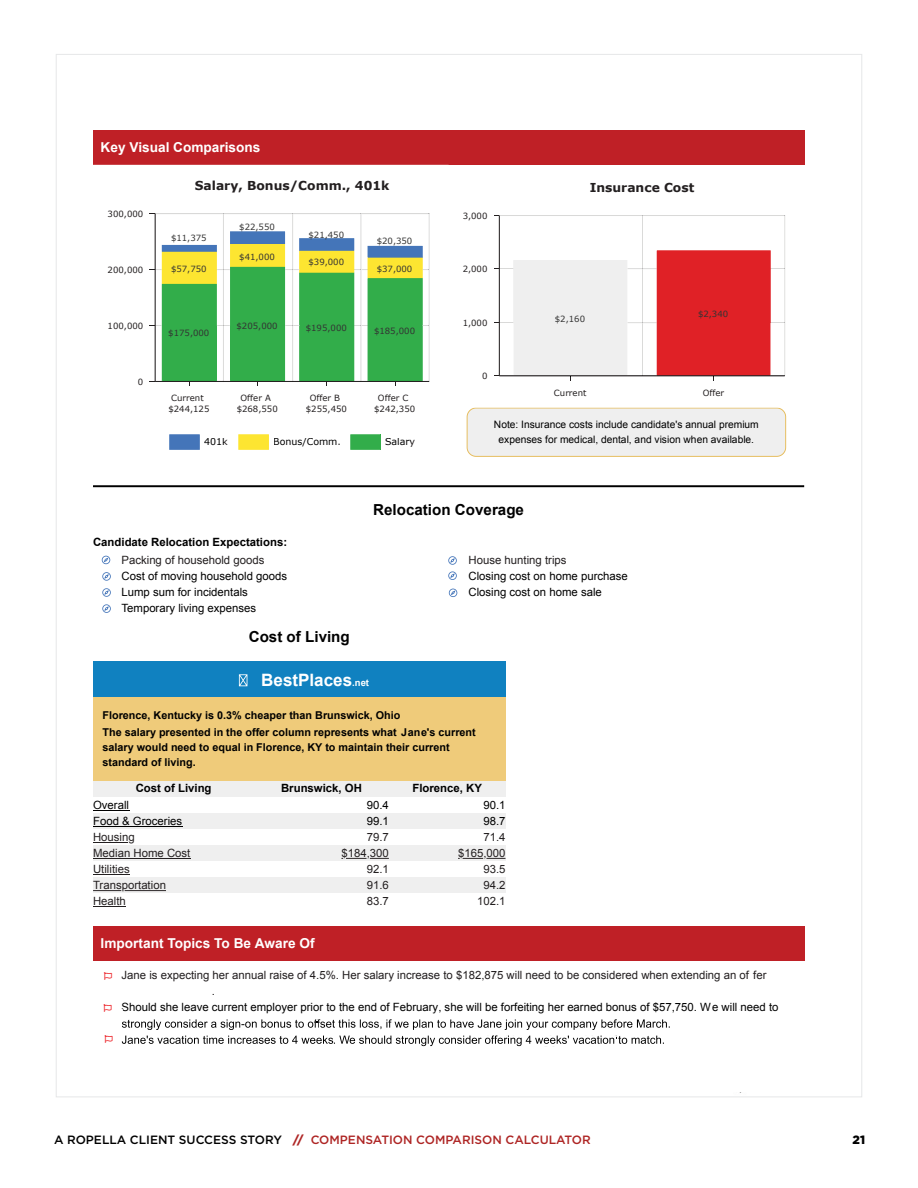
<style>
.page{position:relative;width:918px;height:1188px;background:#fff}
.page>*{position:absolute;margin:0;border:0;box-sizing:border-box;transform-origin:0 0}
.t1{font:700 17.1px "Arial";color:#fff}
.t2{font:700 15.15px "Arial";color:#000}
.t3{font:700 13.65px "Arial";color:#fff}
.t4{font:700 12.3px "Verdana";color:#231f20}
.t5{font:500 12px "Gotham";color:#ae2524}
.t6{font:900 12px "Gotham";color:#000}
.t7{font:11.4px/16px "Arial";color:#000}
.t8{font:11.4px/16px "Arial";color:#231f20}
.t9{font:700 11.4px "Arial";color:#000}
.t10{font:700 10.8px/17.1px "Arial";color:#000}
.t11{font:10.2px/14.2px "Arial";color:#000;text-align:center}
.t12{font:9.45px "Verdana";color:#231f20}
.t13{font:8.55px/10.5px "Verdana";color:#231f20;text-align:center}
.t14{font:8.55px "Verdana";color:#333}
.s1{font-size:9.45px}
.s2{color:#000}
.s3{font-weight:900}
</style>
<div class="page">
<div style="left:93px;top:131px;width:711px;height:34px;background:#bf2026"></div>
<div style="left:93px;top:485px;width:711px;height:2px;border:1px solid #000"></div>
<div style="left:93px;top:926px;width:711px;height:34px;background:#bf2026"></div>
<div style="left:93px;top:662px;width:413px;height:36px;background:#1081c0"></div>
<div style="left:93px;top:698px;width:413px;height:83px;background:#efcb7a"></div>
<div style="left:93px;top:781px;width:161px;height:16px;background:#efefef"></div>
<div style="left:254px;top:781px;width:135px;height:16px;background:#efefef"></div>
<div style="left:389px;top:781px;width:117px;height:16px;background:#efefef"></div>
<div style="left:93px;top:813px;width:161px;height:16px;background:#efefef"></div>
<div style="left:254px;top:813px;width:135px;height:16px;background:#efefef"></div>
<div style="left:389px;top:813px;width:117px;height:16px;background:#efefef"></div>
<div style="left:93px;top:846px;width:161px;height:16px;background:#efefef"></div>
<div style="left:254px;top:846px;width:135px;height:16px;background:#efefef"></div>
<div style="left:389px;top:846px;width:117px;height:16px;background:#efefef"></div>
<div style="left:93px;top:878px;width:161px;height:16px;background:#efefef"></div>
<div style="left:254px;top:878px;width:135px;height:16px;background:#efefef"></div>
<div style="left:389px;top:878px;width:117px;height:16px;background:#efefef"></div>
<svg style="left:239px;top:674px;width:8px;height:12px"></svg>
<hr style="left:93px;top:810px;width:36px;height:1px;background:#000">
<hr style="left:93px;top:826px;width:89px;height:1px;background:#000">
<hr style="left:93px;top:842px;width:35px;height:1px;background:#231f20">
<hr style="left:93px;top:858px;width:97px;height:1px;background:#231f20">
<svg style="left:341px;top:858px;width:48px;height:1px"></svg>
<svg style="left:458px;top:858px;width:48px;height:1px"></svg>
<hr style="left:93px;top:874px;width:37px;height:1px;background:#231f20">
<hr style="left:125px;top:890px;width:41px;height:1px;background:#231f20">
<svg style="left:93px;top:890px;width:28px;height:1px"></svg>
<hr style="left:93px;top:906px;width:33px;height:1px;background:#231f20">
<svg style="left:149px;top:213px;width:281px;height:173px"></svg>
<hr style="left:155px;top:381px;width:274px;height:1px;background:#231f20">
<hr style="left:155px;top:214px;width:1px;height:167px;background:#231f20">
<svg style="left:169px;top:434px;width:212px;height:16px"></svg>
<svg style="left:467px;top:408px;width:319px;height:49px"></svg>
<svg style="left:494px;top:215px;width:291px;height:166px"></svg>
<hr style="left:499px;top:375px;width:286px;height:1px;background:#231f20">
<hr style="left:499px;top:216px;width:1px;height:160px;background:#231f20">
<img style="left:122px;top:1021px;width:548px;height:9px">
<img style="left:127px;top:1019px;width:540px;height:9px">
<img style="left:125px;top:1035px;width:225px;height:1px">
<img style="left:122px;top:1036px;width:228px;height:8px">
<img style="left:516px;top:1040px;width:148px;height:6px">
<img style="left:365px;top:1035px;width:296px;height:9px">
<svg style="left:448px;top:556px;width:9px;height:9px"></svg>
<svg style="left:448px;top:571px;width:9px;height:9px"></svg>
<svg style="left:449px;top:589px;width:8px;height:8px"></svg>
<svg style="left:102px;top:556px;width:8px;height:8px"></svg>
<svg style="left:102px;top:572px;width:9px;height:9px"></svg>
<svg style="left:102px;top:588px;width:9px;height:9px"></svg>
<svg style="left:102px;top:604px;width:9px;height:9px"></svg>
<p class="t3" style="left:101px;top:139px;width:161px">Key Visual Comparisons</p>
<p class="t13" style="left:108px;top:209px;width:37px">300,000</p>
<p class="t13" style="left:108px;top:265px;width:37px">200,000</p>
<p class="t13" style="left:108px;top:321px;width:37px">100,000</p>
<p class="t13" style="left:138px;top:377px;width:7px">0</p>
<p class="t4" style="left:195px;top:178px;width:196px">Salary, Bonus/Comm., 401k</p>
<p class="t14" style="left:171px;top:232px;width:37px">$11,375</p>
<p class="t14" style="left:171px;top:263px;width:37px">$57,750</p>
<p class="t14" style="left:168px;top:328px;width:43px">$175,000</p>
<p class="t14" style="left:239px;top:222px;width:37px">$22,550</p>
<p class="t14" style="left:239px;top:251px;width:37px">$41,000</p>
<p class="t14" style="left:308px;top:229px;width:37px">$21,450</p>
<p class="t14" style="left:308px;top:257px;width:37px">$39,000</p>
<p class="t14" style="left:377px;top:236px;width:37px">$20,350</p>
<p class="t14" style="left:377px;top:263px;width:37px">$37,000</p>
<p class="t14" style="left:237px;top:320px;width:43px">$205,000</p>
<p class="t14" style="left:306px;top:322px;width:43px">$195,000</p>
<p class="t14" style="left:374px;top:325px;width:43px">$185,000</p>
<p class="t13" style="left:168px;top:393px;width:43px">Current $244,125</p>
<p class="t13" style="left:237px;top:393px;width:43px">Offer A $268,550</p>
<p class="t13" style="left:306px;top:393px;width:43px">Offer B $255,450</p>
<p class="t13" style="left:374px;top:393px;width:43px">Offer C $242,350</p>
<p class="t12" style="left:204px;top:436px;width:25px">401k</p>
<p class="t12" style="left:273px;top:436px;width:69px">Bonus/Comm.</p>
<p class="t12" style="left:385px;top:436px;width:32px">Salary</p>
<p class="t13" style="left:463px;top:211px;width:26px">3,000</p>
<p class="t13" style="left:463px;top:264px;width:26px">2,000</p>
<p class="t13" style="left:463px;top:318px;width:26px">1,000</p>
<p class="t13" style="left:482px;top:371px;width:7px">0</p>
<p class="t4" style="left:590px;top:180px;width:106px">Insurance Cost</p>
<p class="t14" style="left:555px;top:314px;width:32px">$2,160</p>
<p class="t14" style="left:698px;top:309px;width:32px">$2,340</p>
<p class="t13" style="left:554px;top:387px;width:34px">Current</p>
<p class="t13" style="left:703px;top:387px;width:23px">Offer</p>
<p class="t11" style="left:494px;top:418px;width:266px">Note: Insurance costs include candidate's annual premium expenses for medical, dental, and vision when available.</p>
<p class="t9" style="left:93px;top:534px;width:196px">Candidate Relocation Expectations:</p>
<p class="t8" style="left:122px;top:552px;width:144px">Packing of household goods</p>
<p class="t7" style="left:122px;top:568px;width:167px">Cost of moving household goods<br>Lump sum for incidentals<br>Temporary living expenses</p>
<h2 class="t2" style="left:373px;top:499px;width:152px">Relocation Coverage</h2>
<p class="t8" style="left:469px;top:552px;width:100px">House hunting trips</p>
<p class="t7" style="left:469px;top:568px;width:161px">Closing cost on home purchase<br>Closing cost on home sale</p>
<h2 class="t2" style="left:249px;top:626px;width:103px">Cost of Living</h2>
<h1 class="t1" style="left:261px;top:669px;width:109px">BestPlaces<span class="s1">.net</span></h1>
<p class="t10" style="left:103px;top:707px;width:375px">Florence, Kentucky is 0.3% cheaper than Brunswick, Ohio<br>The salary presented in the offer column represents what Jane's current</p>
<p class="t10" style="left:103px;top:740px;width:349px;line-height:15.1px">salary would need to equal in Florence, KY to maintain their current standard of living.</p>
<p class="t9" style="left:136px;top:781px;width:77px">Cost of Living</p>
<p class="t9" style="left:281px;top:781px;width:82px">Brunswick, OH</p>
<p class="t9" style="left:412px;top:781px;width:71px">Florence, KY</p>
<p class="t7" style="left:93px;top:797px;width:38px">Overall</p>
<p class="t7" style="left:367px;top:797px;width:24px">90.4</p>
<p class="t7" style="left:483px;top:797px;width:24px">90.1</p>
<p class="t7" style="left:93px;top:813px;width:91px">Food &amp; Groceries</p>
<p class="t7" style="left:367px;top:813px;width:24px">99.1</p>
<p class="t7" style="left:483px;top:813px;width:24px">98.7</p>
<p class="t8" style="left:93px;top:829px;width:43px">Housing</p>
<p class="t8" style="left:367px;top:829px;width:24px">79.7</p>
<p class="t8" style="left:483px;top:829px;width:24px">71.4</p>
<p class="t8" style="left:93px;top:845px;width:99px">Median Home Cost</p>
<p class="t8" style="left:341px;top:845px;width:49px">$184,300</p>
<p class="t8" style="left:458px;top:845px;width:49px">$165,000</p>
<p class="t8" style="left:93px;top:861px;width:38px">Utilities</p>
<p class="t8" style="left:367px;top:861px;width:24px">92.1</p>
<p class="t8" style="left:483px;top:861px;width:24px">93.5</p>
<p class="t8" style="left:93px;top:877px;width:74px">Transportation</p>
<p class="t8" style="left:367px;top:877px;width:24px">91.6</p>
<p class="t8" style="left:483px;top:877px;width:24px">94.2</p>
<p class="t8" style="left:93px;top:893px;width:34px">Health</p>
<p class="t8" style="left:367px;top:893px;width:24px">83.7</p>
<p class="t8" style="left:477px;top:893px;width:30px">102.1</p>
<p class="t3" style="left:101px;top:934px;width:215px">Important Topics To Be Aware Of</p>
<p class="t8" style="left:212px;top:967px;width:556px;text-indent:-90px">Jane is expecting her annual raise of 4.5%. Her salary increase to $182,875 will need to be considered when extending an of fer .</p>
<p class="t7" style="left:122px;top:1000px;width:659px">Should she leave current employer prior to the end of February, she will be forfeiting her earned bonus of $57,750. We will need to</p>
<p class="t5" style="left:54px;top:1132px;width:538px"><span class="s2">A ROPELLA CLIENT SUCCESS STORY</span> <span class="s3">//</span> COMPENSATION COMPARISON CALCULATOR</p>
<p class="t6" style="left:853px;top:1131px;width:14px">21</p>
</div>
